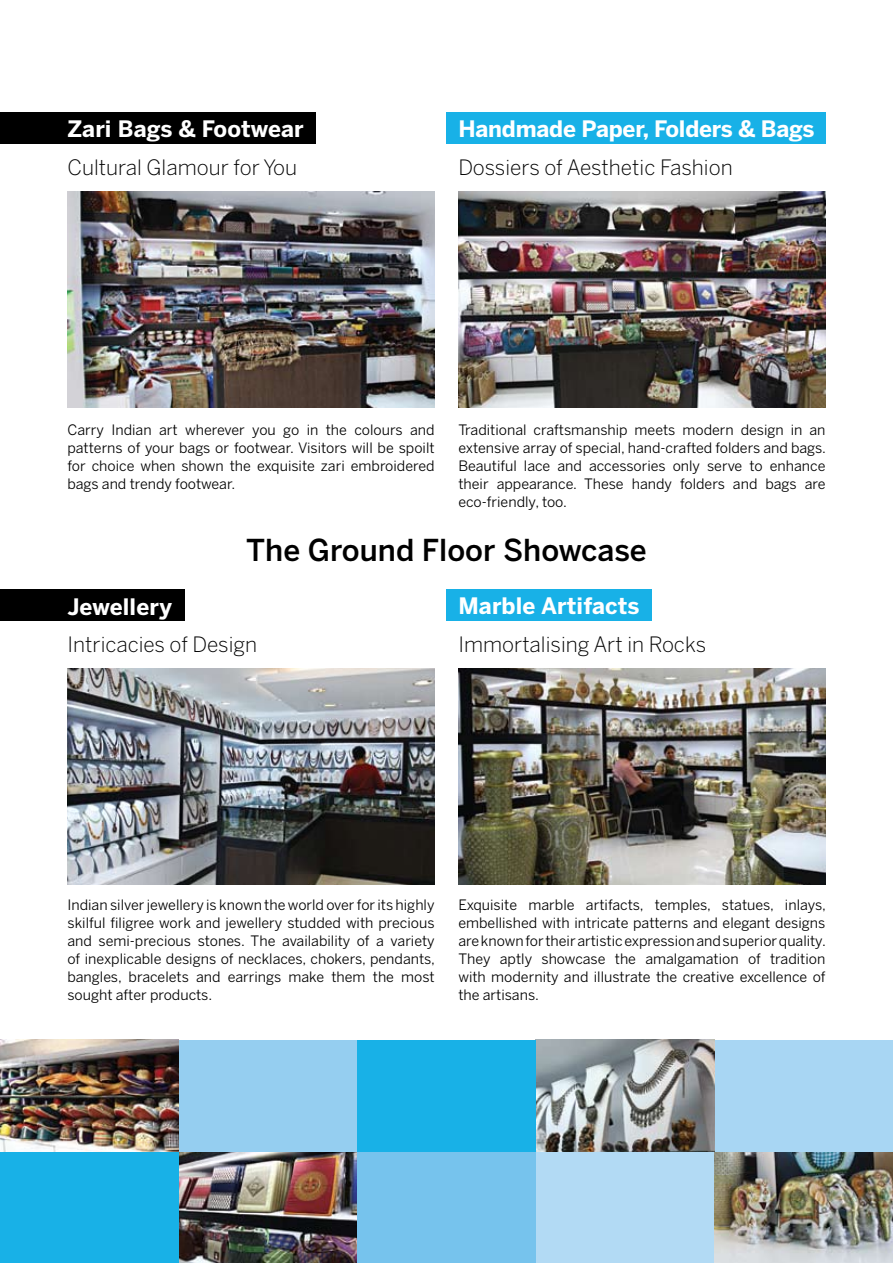
<style>
.page{position:relative;width:893px;height:1263px;background:#fff}
.page>*{position:absolute;margin:0;border:0;box-sizing:border-box;transform-origin:0 0}
.t1{font:500 30px "Benton Sans";color:#000}
.t2{font:700 22.5px "Benton Sans";color:#fff}
.t3{font:300 21px "Benton Sans";color:#000}
.t4{font:14.25px/18px "Benton Sans";color:#000;text-align:justify}
</style>
<div class="page">
<img style="left:179px;top:1151px;width:178px;height:112px">
<div style="left:357px;top:1151px;width:179px;height:112px;background:#76c3ed"></div>
<div style="left:536px;top:1151px;width:178px;height:112px;background:#b2daf4"></div>
<img style="left:714px;top:1151px;width:179px;height:112px">
<div style="left:714px;top:1040px;width:179px;height:111px;background:#a8d6f3"></div>
<img style="left:536px;top:1040px;width:178px;height:111px">
<div style="left:357px;top:1040px;width:179px;height:111px;background:#18b1e7"></div>
<div style="left:179px;top:1040px;width:178px;height:111px;background:#95cef0"></div>
<div style="left:0;top:1151px;width:179px;height:112px;background:#18b1e7"></div>
<img style="left:0;top:1040px;width:179px;height:111px">
<div style="left:0;top:112px;width:316px;height:32px;background:#000"></div>
<div style="left:0;top:589px;width:184px;height:32px;background:#000"></div>
<div style="left:446px;top:112px;width:379px;height:32px;background:#18b1e7"></div>
<div style="left:446px;top:589px;width:205px;height:32px;background:#18b1e7"></div>
<img style="left:68px;top:191px;width:367px;height:216px">
<img style="left:68px;top:668px;width:367px;height:216px">
<img style="left:458px;top:191px;width:367px;height:216px">
<img style="left:458px;top:668px;width:367px;height:216px">
<h2 class="t2" style="left:68px;top:115px;width:238px">Zari Bags &amp; Footwear</h2>
<h3 class="t3" style="left:68px;top:155px;width:231px">Cultural Glamour for You</h3>
<h2 class="t2" style="left:458px;top:115px;width:358px">Handmade Paper, Folders &amp; Bags</h2>
<h3 class="t3" style="left:458px;top:155px;width:276px">Dossiers of Aesthetic Fashion</h3>
<p class="t4" style="left:68px;top:420px;width:369px">Carry Indian art wherever you go in the colours and patterns of your bags or footwear. Visitors will be spoilt for choice when shown the exquisite zari embroidered bags and trendy footwear.</p>
<p class="t4" style="left:458px;top:420px;width:369px">Traditional craftsmanship meets modern design in an extensive array of special, hand-crafted folders and bags.<br>Beautiful lace and accessories only serve to enhance their appearance. These handy folders and bags are eco-friendly, too.</p>
<h2 class="t2" style="left:68px;top:593px;width:106px">Jewellery</h2>
<h1 class="t1" style="left:246px;top:532px;width:402px">The Ground Floor Showcase</h1>
<h2 class="t2" style="left:458px;top:592px;width:183px">Marble Artifacts</h2>
<h3 class="t3" style="left:68px;top:632px;width:191px">Intricacies of Design</h3>
<h3 class="t3" style="left:458px;top:632px;width:249px">Immortalising Art in Rocks</h3>
<p class="t4" style="left:68px;top:896px;width:369px">Indian silver jewellery is known the world over for its highly skilful filigree work and jewellery studded with precious and semi-precious stones. The availability of a variety of inexplicable designs of necklaces, chokers, pendants, bangles, bracelets and earrings make them the most sought after products.</p>
<p class="t4" style="left:458px;top:896px;width:369px">Exquisite marble artifacts, temples, statues, inlays, embellished with intricate patterns and elegant designs are known for their artistic expression and superior quality.<br>They aptly showcase the amalgamation of tradition with modernity and illustrate the creative excellence of the artisans.</p>
</div>
